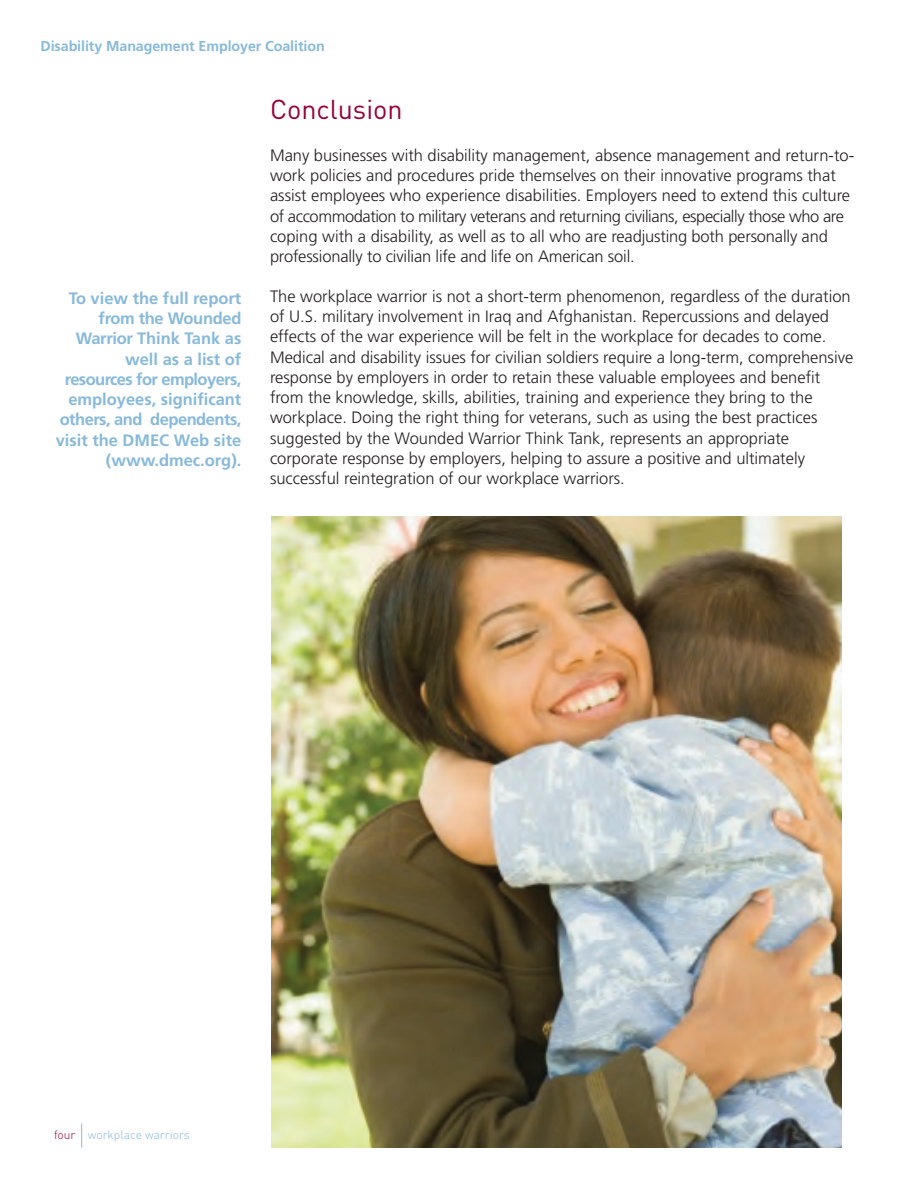
<style>
.page{position:relative;width:918px;height:1188px;background:#fff}
.page>*{position:absolute;margin:0;border:0;box-sizing:border-box;transform-origin:0 0}
.t1{font:27px "DIN";color:#96013c}
.t2{font:300 16.5px/20.2px "Frutiger";color:#231f20}
.t3{font:700 16.5px/20.2px "Frutiger";color:#87b9da;text-align:right}
.t4{font:700 14.25px "Frutiger";letter-spacing:-.005em;color:#87b9da}
.t5{font:300 12px "DIN";color:#87b9da}
.s1{color:#96013c}
</style>
<div class="page">
<svg style="left:81px;top:1123px;width:1px;height:25px"></svg>
<img style="left:271px;top:517px;width:571px;height:631px">
<p class="t4" style="left:40px;top:40px;width:286px">Disability Management Employer Coalition</p>
<p class="t3" style="left:56px;top:289px;width:187px">To view the full report from the Wounded<br>Warrior Think Tank as well as a list of resources for employers, employees, significant others, and dependents, visit the DMEC Web site (www.dmec.org).</p>
<h1 class="t1" style="left:270px;top:93px;width:134px">Conclusion</h1>
<p class="t2" style="left:270px;top:146px;width:586px">Many businesses with disability management, absence management and return-to&shy;work policies and procedures pride themselves on their innovative programs that assist employees who experience disabilities. Employers need to extend this culture of accommodation to military veterans and returning civilians, especially those who are coping with a disability, as well as to all who are readjusting both personally and professionally to civilian life and life on American soil.</p>
<p class="t2" style="left:270px;top:287px;width:585px">The workplace warrior is not a short-term phenomenon, regardless of the duration of U.S. military involvement in Iraq and Afghanistan. Repercussions and delayed effects of the war experience will be felt in the workplace for decades to come.<br>Medical and disability issues for civilian soldiers require a long-term, comprehensive response by employers in order to retain these valuable employees and benefit from the knowledge, skills, abilities, training and experience they bring to the workplace. Doing the right thing for veterans, such as using the best practices suggested by the Wounded Warrior Think Tank, represents an appropriate corporate response by employers, helping to assure a positive and ultimately successful reintegration of our workplace warriors.</p>
<p class="t5" style="left:54px;top:1127px;width:137px"><span class="s1">four</span> workplace warriors</p>
</div>
